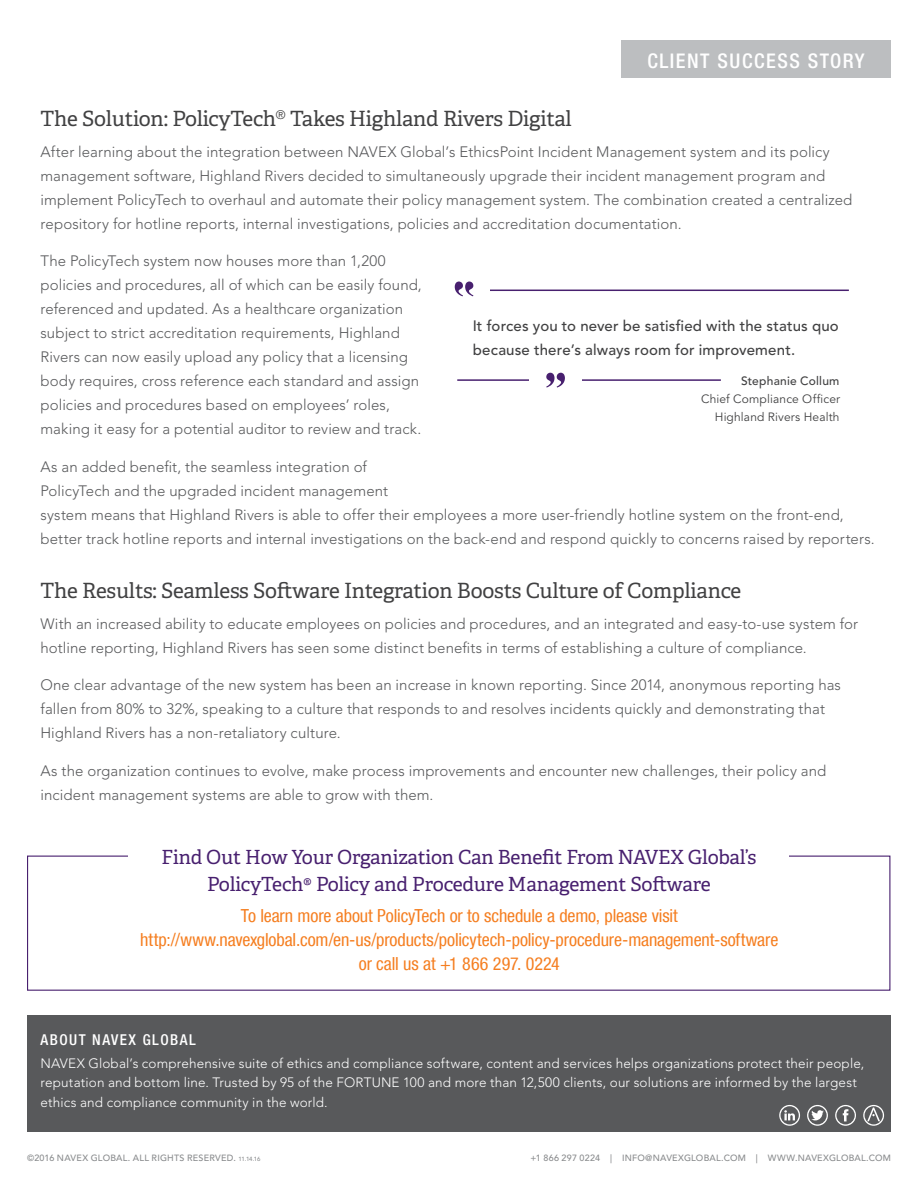
<style>
.page{position:relative;width:918px;height:1188px;background:#fff}
.page>*{position:absolute;margin:0;border:0;box-sizing:border-box;transform-origin:0 0}
.t1{font:54px "Engravers";color:#48206f}
.t2{font:21px "Adelle";letter-spacing:-.01em;color:#414142}
.t3{font:500 condensed 20.25px "Helvetica Neue LT Com";letter-spacing:.075em;color:#fff}
.t4{font:19.5px/27px "Adelle";letter-spacing:-.01em;color:#48206f;text-align:center}
.t5{font:condensed 18px/24px "Helvetica Neue LT Com";letter-spacing:-.005em;color:#f57e20;text-align:center}
.t6{font:300 15px/24px "Avenir LT Std";letter-spacing:.005em;color:#58595b}
.t7{font:500 15px/24px "Avenir LT Std";letter-spacing:.01em;color:#414142}
.t8{font:500 condensed 15px "Helvetica Neue LT Com";letter-spacing:.1em;color:#fff}
.t9{font:300 13.5px/19.5px "Avenir LT Std";letter-spacing:.01em;color:#fff}
.t10{font:12px/18px "Avenir LT Std";letter-spacing:.015em;color:#414142;text-align:right}
.t11{font:500 12px "Avenir LT Std";letter-spacing:.015em;color:#414142}
.t12{font:500 9px "Avenir LT Std";letter-spacing:.025em;color:#8a8c8e}
.s1{font-size:6px}
</style>
<div class="page">
<div style="left:27px;top:1015px;width:864px;height:117px;background:#58595b"></div>
<svg style="left:835px;top:1105px;width:21px;height:21px"></svg>
<svg style="left:807px;top:1105px;width:21px;height:21px"></svg>
<svg style="left:863px;top:1105px;width:21px;height:21px"></svg>
<svg style="left:779px;top:1105px;width:21px;height:21px"></svg>
<div style="left:621px;top:40px;width:270px;height:38px;background:#bcbec0"></div>
<hr style="left:454px;top:290px;width:395px;height:1px;background:#48206f">
<hr style="left:457px;top:379px;width:264px;height:2px;background:#48206f">
<div style="left:437px;top:268px;width:53px;height:46px;background:#fff"></div>
<div style="left:529px;top:360px;width:53px;height:45px;background:#fff"></div>
<div style="left:27px;top:856px;width:863px;height:135px;border:1px solid #48206f"></div>
<div style="left:129px;top:846px;width:660px;height:45px;background:#fff"></div>
<h3 class="t3" style="left:647px;top:49px;width:219px">CLIENT SUCCESS STORY</h3>
<h2 class="t2" style="left:40px;top:103px;width:533px">The Solution: PolicyTech<sup>®</sup> Takes Highland Rivers Digital</h2>
<p class="t6" style="left:40px;top:140px;width:813px">After learning about the integration between NAVEX Global’s EthicsPoint Incident Management system and its policy management software, Highland Rivers decided to simultaneously upgrade their incident management program and implement PolicyTech to overhaul and automate their policy management system. The combination created a centralized repository for hotline reports, internal investigations, policies and accreditation documentation.</p>
<p class="t6" style="left:40px;top:249px;width:383px">The PolicyTech system now houses more than 1,200 policies and procedures, all of which can be easily found, referenced and updated. As a healthcare organization subject to strict accreditation requirements, Highland Rivers can now easily upload any policy that a licensing body requires, cross reference each standard and assign policies and procedures based on employees’ roles, making it easy for a potential auditor to review and track.</p>
<p class="t6" style="left:40px;top:455px;width:836px">As an added benefit, the seamless integration of<br>PolicyTech and the upgraded incident management<br>system means that Highland Rivers is able to offer their employees a more user-friendly hotline system on the front-end, better track hotline reports and internal investigations on the back-end and respond quickly to concerns raised by reporters.</p>
<h2 class="t2" style="left:40px;top:575px;width:702px">The Results: Seamless Software Integration Boosts Culture of Compliance</h2>
<p class="t6" style="left:40px;top:611px;width:819px">With an increased ability to educate employees on policies and procedures, and an integrated and easy-to-use system for hotline reporting, Highland Rivers has seen some distinct benefits in terms of establishing a culture of compliance.</p>
<p class="t6" style="left:40px;top:673px;width:802px">One clear advantage of the new system has been an increase in known reporting. Since 2014, anonymous reporting has fallen from 80% to 32%, speaking to a culture that responds to and resolves incidents quickly and demonstrating that<br>Highland Rivers has a non-retaliatory culture.</p>
<p class="t6" style="left:40px;top:758px;width:787px">As the organization continues to evolve, make process improvements and encounter new challenges, their policy and incident management systems are able to grow with them.</p>
<p class="t7" style="left:473px;top:315px;width:368px">It forces you to never be satisfied with the status quo because there’s always room for improvement.</p>
<p class="t11" style="left:741px;top:374px;width:100px">Stephanie Collum</p>
<p class="t10" style="left:701px;top:390px;width:141px">Chief Compliance Officer<br>Highland Rivers Health</p>
<h1 class="t1" style="left:540px;top:360px;width:34px">"</h1>
<h3 class="t4" style="left:162px;top:842px;width:596px">Find Out How Your Organization Can Benefit From NAVEX Global’s<br>PolicyTech® Policy and Procedure Management Software</h3>
<p class="t5" style="left:140px;top:903px;width:640px">To learn more about PolicyTech or to schedule a demo, please visit http://www.navexglobal.com/en-us/products/policytech-policy-procedure-management-software or call us at +1 866 297. 0224</p>
<p class="t8" style="left:40px;top:1031px;width:157px">ABOUT NAVEX GLOBAL</p>
<p class="t9" style="left:40px;top:1054px;width:825px">NAVEX Global’s comprehensive suite of ethics and compliance software, content and services helps organizations protect their people, reputation and bottom line. Trusted by 95 of the FORTUNE 100 and more than 12,500 clients, our solutions are informed by the largest ethics and compliance community in the world.</p>
<p class="t12" style="left:27px;top:1153px;width:235px">©2016 NAVEX GLOBAL. ALL RIGHTS RESERVED. <span class="s1">11.14.16</span></p>
<p class="t12" style="left:531px;top:1153px;width:362px">+1 866 297 0224 | INFO@NAVEXGLOBAL.COM | WWW.NAVEXGLOBAL.COM</p>
</div>
